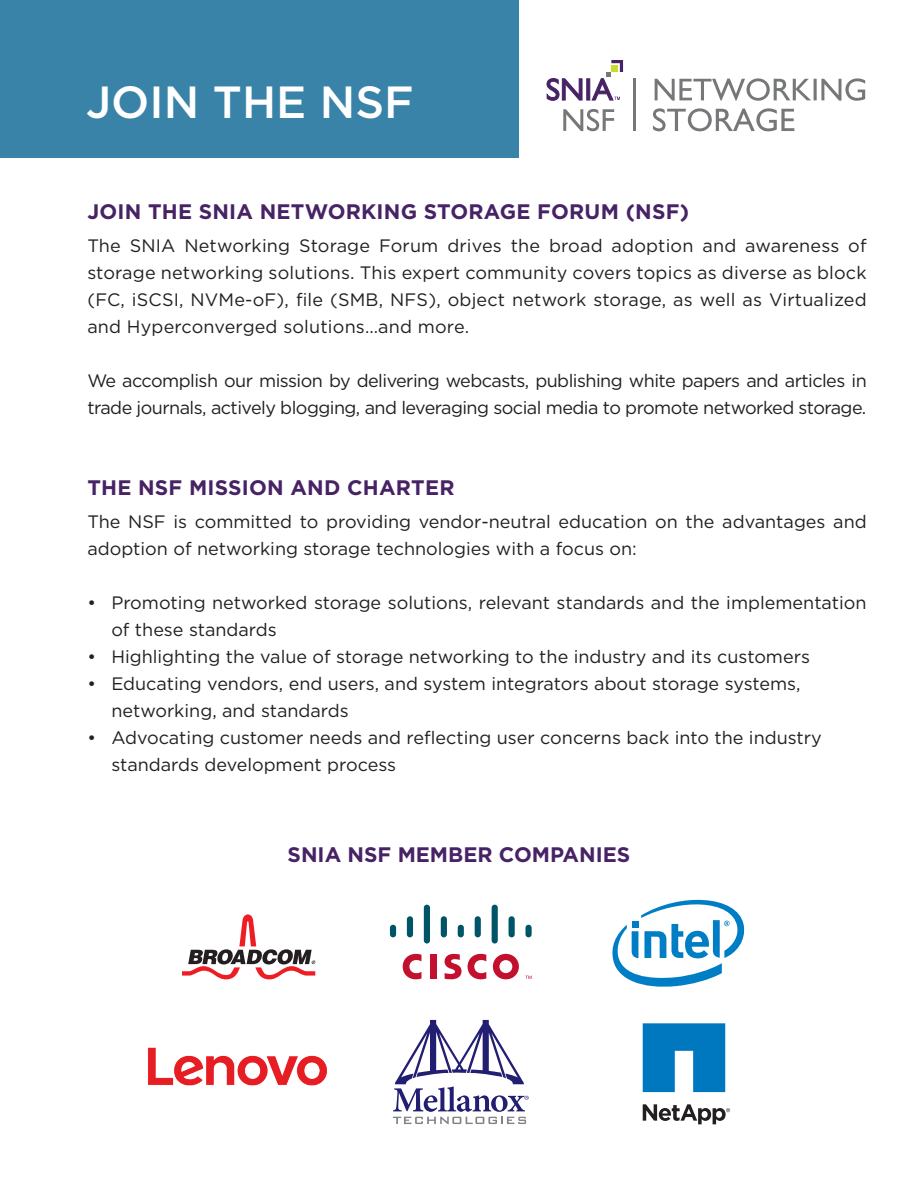
<style>
.page{position:relative;width:918px;height:1188px;background:#fff}
.page>*{position:absolute;margin:0;border:0;box-sizing:border-box;transform-origin:0 0}
.t1{font:500 45px "Gotham";color:#fff}
.t2{font:700 21px "Gotham";letter-spacing:.01em;color:#472265}
.t3{font:18px/27px "Gotham";color:#231f20}
.t4{font:18px/27px "Gotham";letter-spacing:-.03em;color:#231f20}
</style>
<div class="page">
<div style="left:0;top:0;width:518px;height:158px;background:#3983a9"></div>
<svg style="left:643px;top:1023px;width:82px;height:69px;background:#238ac8"></svg>
<svg style="left:643px;top:1104px;width:87px;height:20px"></svg>
<svg style="left:393px;top:1020px;width:136px;height:104px"></svg>
<div style="left:430px;top:954px;width:6px;height:25px;background:#c3102f"></div>
<svg style="left:468px;top:954px;width:18px;height:25px"></svg>
<svg style="left:403px;top:954px;width:18px;height:25px"></svg>
<svg style="left:493px;top:954px;width:26px;height:25px"></svg>
<svg style="left:445px;top:954px;width:17px;height:25px"></svg>
<div style="left:390px;top:925px;width:6px;height:12px;background:#005467;border-radius:3px"></div>
<div style="left:407px;top:916px;width:6px;height:21px;background:#005467;border-radius:3px"></div>
<div style="left:424px;top:905px;width:6px;height:39px;background:#005467;border-radius:3px"></div>
<div style="left:441px;top:916px;width:6px;height:21px;background:#005467;border-radius:3px"></div>
<div style="left:458px;top:925px;width:6px;height:12px;background:#005467;border-radius:3px"></div>
<div style="left:475px;top:916px;width:6px;height:21px;background:#005467;border-radius:3px"></div>
<div style="left:492px;top:905px;width:6px;height:39px;background:#005467;border-radius:3px"></div>
<div style="left:509px;top:916px;width:6px;height:21px;background:#005467;border-radius:3px"></div>
<div style="left:525px;top:925px;width:7px;height:12px;background:#005467;border-radius:3px"></div>
<svg style="left:526px;top:976px;width:6px;height:3px"></svg>
<svg style="left:612px;top:900px;width:132px;height:87px"></svg>
<svg style="left:182px;top:914px;width:133px;height:66px"></svg>
<svg style="left:563px;top:109px;width:51px;height:22px"></svg>
<svg style="left:547px;top:78px;width:36px;height:23px"></svg>
<svg style="left:586px;top:78px;width:4px;height:22px"></svg>
<svg style="left:591px;top:60px;width:32px;height:41px"></svg>
<hr style="left:633px;top:78px;width:3px;height:53px;background:#767779">
<svg style="left:653px;top:108px;width:141px;height:23px"></svg>
<svg style="left:655px;top:78px;width:210px;height:23px"></svg>
<img style="left:148px;top:1048px;width:179px;height:37px">
<h1 class="t1" style="left:86px;top:73px;width:329px">JOIN THE NSF</h1>
<p class="t2" style="left:87px;top:197px;width:603px">JOIN THE SNIA NETWORKING STORAGE FORUM (NSF)</p>
<p class="t3" style="left:87px;top:231px;width:781px;text-align:justify">The SNIA Networking Storage Forum drives the broad adoption and awareness of storage networking solutions. This expert community covers topics as diverse as block (FC, iSCSI, NVMe-oF), file (SMB, NFS), object network storage, as well as Virtualized and Hyperconverged solutions…and more.</p>
<p class="t4" style="left:87px;top:366px;width:781px">We accomplish our mission by delivering webcasts, publishing white papers and articles in trade journals, actively blogging, and leveraging social media to promote networked storage.</p>
<p class="t2" style="left:87px;top:473px;width:369px">THE NSF MISSION AND CHARTER</p>
<p class="t3" style="left:87px;top:507px;width:781px">The NSF is committed to providing vendor-neutral education on the advantages and adoption of networking storage technologies with a focus on:</p>
<p class="t3" style="left:111px;top:588px;width:757px;text-indent:-24px">• Promoting networked storage solutions, relevant standards and the implementation of these standards</p>
<p class="t3" style="left:87px;top:642px;width:724px">• Highlighting the value of storage networking to the industry and its customers</p>
<p class="t3" style="left:111px;top:669px;width:691px;text-indent:-24px">• Educating vendors, end users, and system integrators about storage systems, networking, and standards</p>
<p class="t3" style="left:111px;top:723px;width:712px;text-indent:-24px">• Advocating customer needs and reflecting user concerns back into the industry standards development process</p>
<p class="t2" style="left:288px;top:840px;width:344px">SNIA NSF MEMBER COMPANIES</p>
</div>
